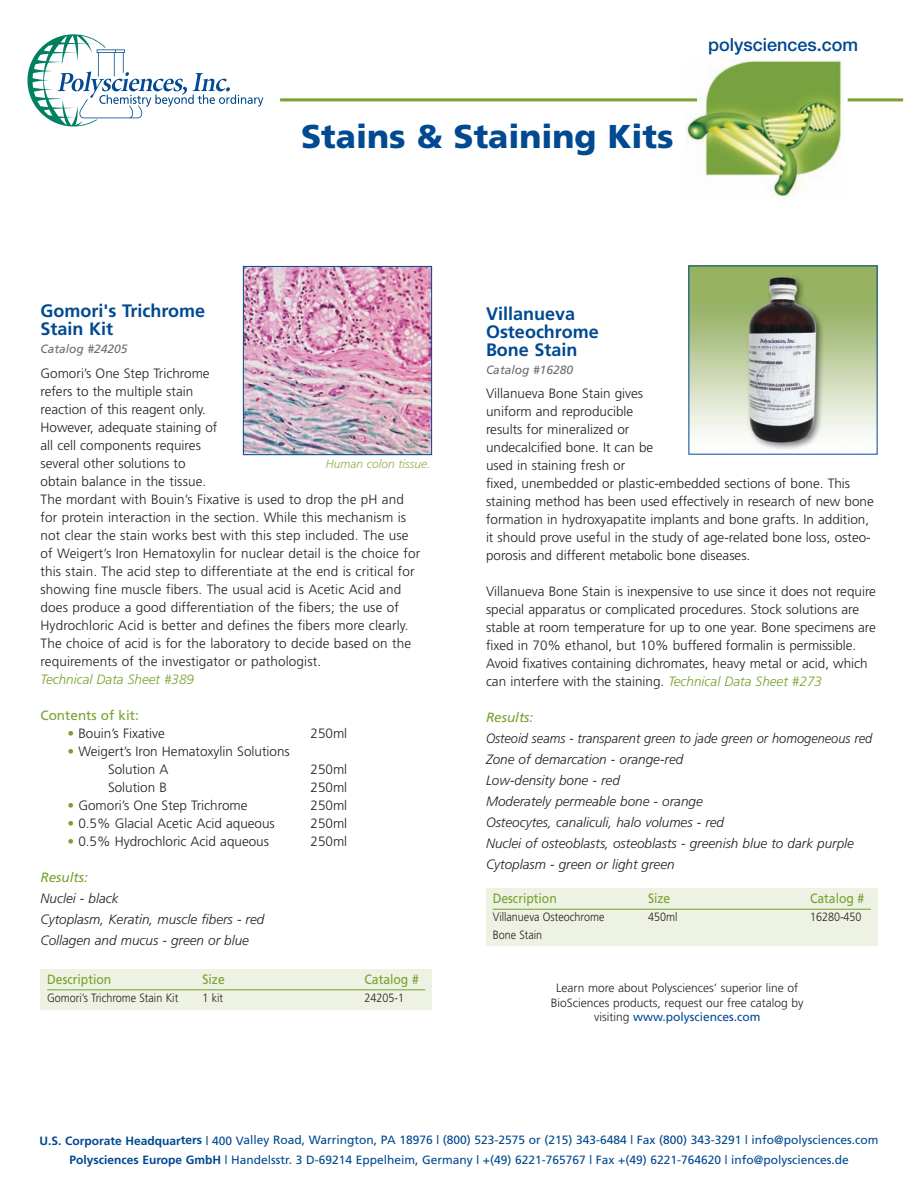
<style>
.page{position:relative;width:918px;height:1188px;background:#fff}
.page>*{position:absolute;margin:0;border:0;box-sizing:border-box;transform-origin:0 0}
.t1{font:900 33px "Frutiger";color:#014990}
.t2{font:700 18px/18px "Frutiger";color:#014990}
.t3{font:500 18px "Helvetica Neue";color:#014990}
.t4{font:300 13.5px/18px "Frutiger";color:#231f20}
.t5{font:italic 300 13.5px/21px "Frutiger";color:#231f20;scale:.95 1}
.t6{font:italic 300 13.5px/21px "Frutiger";color:#231f20}
.t7{font:13.5px "Frutiger";color:#78a22d;scale:.9 1}
.t8{font:italic 300 13.5px "Frutiger";color:#78a22d}
.t9{font:italic 13.5px "Frutiger";color:#78a22d}
.t10{font:13.5px "Frutiger";color:#78a22d}
.t11{font:12px/19.5px "Frutiger";color:#014990;text-align:center}
.t12{font:300 12px/14.4px "Frutiger";color:#231f20;text-align:center}
.t13{font:300 12px "Frutiger";color:#231f20;scale:.9 1}
.t14{font:italic 12px "Frutiger";color:#6c6d70}
.t15{font:italic 300 12px "Frutiger";color:#8fb051}
.s1{color:#78a22d}
.s2{font-style:italic;color:#78a22d}
.s3{font-weight:400;color:#014990}
.s4{font-weight:700}
</style>
<div class="page">
<img style="left:245px;top:268px;width:185px;height:185px">
<div style="left:243px;top:266px;width:189px;height:189px;border:1px solid #014990"></div>
<img style="left:690px;top:268px;width:186px;height:182px">
<div style="left:40px;top:969px;width:392px;height:40px;background:#edf2e3"></div>
<hr style="left:47px;top:990px;width:378px;height:1px;background:#78a22d">
<div style="left:486px;top:889px;width:392px;height:57px;background:#edf2e3"></div>
<hr style="left:493px;top:909px;width:378px;height:1px;background:#78a22d">
<img style="left:685px;top:60px;width:157px;height:139px">
<svg style="left:27px;top:34px;width:236px;height:92px"></svg>
<hr style="left:280px;top:98px;width:417px;height:3px;background:#78a22d">
<hr style="left:848px;top:98px;width:55px;height:3px;background:#78a22d">
<h1 class="t1" style="left:301px;top:123px;width:374px">Stains &amp; Staining Kits</h1>
<h2 class="t3" style="left:708px;top:38px;width:152px">polysciences.com</h2>
<h2 class="t2" style="left:40px;top:303px;width:166px">Gomori's Trichrome<br>Stain Kit</h2>
<p class="t14" style="left:40px;top:344px;width:89px">Catalog #24205</p>
<p class="t4" style="left:40px;top:365px;width:381px">Gomori’s One Step Trichrome<br>refers to the multiple stain<br>reaction of this reagent only.<br>However, adequate staining of<br>all cell components requires<br>several other solutions to<br>obtain balance in the tissue.<br>The mordant with Bouin’s Fixative is used to drop the pH and for protein interaction in the section. While this mechanism is not clear the stain works best with this step included. The use of Weigert’s Iron Hematoxylin for nuclear detail is the choice for this stain. The acid step to differentiate at the end is critical for showing fine muscle fibers. The usual acid is Acetic Acid and does produce a good differentiation of the fibers; the use of Hydrochloric Acid is better and defines the fibers more clearly.<br>The choice of acid is for the laboratory to decide based on the requirements of the investigator or pathologist.</p>
<p class="t8" style="left:40px;top:674px;width:155px">Technical Data Sheet #389</p>
<p class="t10" style="left:40px;top:710px;width:100px">Contents of kit:</p>
<p class="t4" style="left:68px;top:725px;width:99px"><span class="s1">•</span> Bouin’s Fixative</p>
<p class="t4" style="left:311px;top:725px;width:38px">250ml</p>
<p class="t4" style="left:108px;top:743px;width:183px;text-indent:-40px"><span class="s1">•</span> Weigert’s Iron Hematoxylin Solutions<br>Solution A</p>
<p class="t15" style="left:326px;top:459px;width:106px">Human colon tissue.</p>
<p class="t4" style="left:310px;top:761px;width:38px">250ml</p>
<p class="t4" style="left:108px;top:779px;width:60px">Solution B</p>
<p class="t4" style="left:311px;top:779px;width:38px">250ml</p>
<p class="t4" style="left:68px;top:797px;width:182px"><span class="s1">•</span> Gomori’s One Step Trichrome</p>
<p class="t4" style="left:311px;top:797px;width:38px">250ml</p>
<p class="t4" style="left:68px;top:815px;width:209px"><span class="s1">•</span> 0.5% Glacial Acetic Acid aqueous</p>
<p class="t4" style="left:311px;top:815px;width:38px">250ml</p>
<p class="t4" style="left:68px;top:833px;width:203px"><span class="s1">•</span> 0.5% Hydrochloric Acid aqueous</p>
<p class="t4" style="left:311px;top:833px;width:38px">250ml</p>
<p class="t9" style="left:40px;top:872px;width:49px">Results:</p>
<p class="t6" style="left:40px;top:889px;width:225px">Nuclei - black<br>Cytoplasm, Keratin, muscle fibers - red<br>Collagen and mucus - green or blue</p>
<p class="t7" style="left:47px;top:974px;width:73px">Description</p>
<p class="t7" style="left:202px;top:974px;width:26px">Size</p>
<p class="t7" style="left:364px;top:974px;width:62px">Catalog #</p>
<p class="t13" style="left:47px;top:993px;width:147px">Gomori’s Trichrome Stain Kit</p>
<p class="t13" style="left:202px;top:993px;width:24px">1 kit</p>
<p class="t13" style="left:364px;top:993px;width:46px">24205-1</p>
<h2 class="t2" style="left:486px;top:306px;width:114px">Villanueva<br>Osteochrome<br>Bone Stain</h2>
<p class="t14" style="left:486px;top:365px;width:89px">Catalog #16280</p>
<p class="t4" style="left:486px;top:386px;width:389px">Villanueva Bone Stain gives<br>uniform and reproducible<br>results for mineralized or<br>undecalcified bone. It can be<br>used in staining fresh or<br>fixed, unembedded or plastic-embedded sections of bone. This staining method has been used effectively in research of new bone formation in hydroxyapatite implants and bone grafts. In addition, it should prove useful in the study of age-related bone loss, osteo&shy;porosis and different metabolic bone diseases.</p>
<p class="t4" style="left:486px;top:584px;width:392px">Villanueva Bone Stain is inexpensive to use since it does not require special apparatus or complicated procedures. Stock solutions are stable at room temperature for up to one year. Bone specimens are fixed in 70% ethanol, but 10% buffered formalin is permissible.<br>Avoid fixatives containing dichromates, heavy metal or acid, which can interfere with the staining. <span class="s2">Technical Data Sheet #273</span></p>
<p class="t9" style="left:486px;top:712px;width:49px">Results:</p>
<p class="t5" style="left:486px;top:729px;width:408px">Osteoid seams - transparent green to jade green or homogeneous red Zone of demarcation - orange-red<br>Low-density bone - red<br>Moderately permeable bone - orange<br>Osteocytes, canaliculi, halo volumes - red<br>Nuclei of osteoblasts, osteoblasts - greenish blue to dark purple Cytoplasm - green or light green</p>
<p class="t7" style="left:493px;top:893px;width:73px">Description</p>
<p class="t7" style="left:648px;top:893px;width:26px">Size</p>
<p class="t7" style="left:810px;top:893px;width:62px">Catalog #</p>
<p class="t13" style="left:493px;top:912px;width:126px">Villanueva Osteochrome</p>
<p class="t13" style="left:648px;top:912px;width:34px">450ml</p>
<p class="t13" style="left:810px;top:912px;width:59px">16280-450</p>
<p class="t13" style="left:493px;top:930px;width:57px">Bone Stain</p>
<p class="t12" style="left:551px;top:982px;width:254px">Learn more about Polysciences’ superior line of<br>BioSciences products, request our free catalog by visiting <span class="s3">www.polysciences.com</span></p>
<p class="t11" style="left:40px;top:1132px;width:840px"><span class="s4">U.S. Corporate Headquarters</span> | 400 Valley Road, Warrington, PA 18976 | (800) 523-2575 or (215) 343-6484 | Fax (800) 343-3291 | info@polysciences.com<br><span class="s4">Polysciences Europe GmbH</span> | Handelsstr. 3 D-69214 Eppelheim, Germany | +(49) 6221-765767 | Fax +(49) 6221-764620 | info@polysciences.de</p>
</div>
